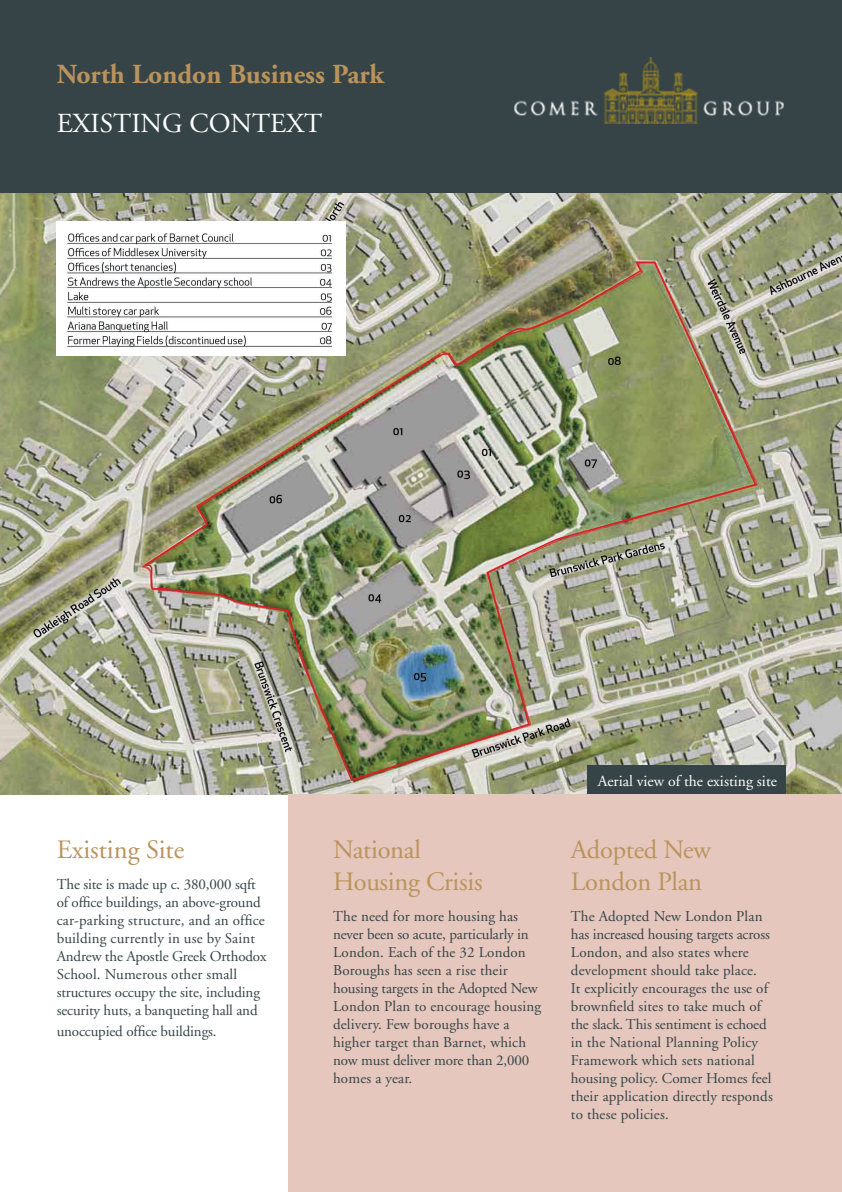
<style>
.page{position:relative;width:842px;height:1192px;background:#fff}
.page>*{position:absolute;margin:0;border:0;box-sizing:border-box;transform-origin:0 0}
.t1{font:700 27.5px "Adobe Garamond";color:#ba935c}
.t2{font:27.5px "Adobe Garamond";color:#fff}
.t3{font:26.5px/31.8px "Adobe Garamond";letter-spacing:-.01em;color:#ba935c}
.t4{font:15.65px "Adobe Garamond";color:#fff}
.t5{font:15px/18px "Adobe Garamond";letter-spacing:.01em;color:#364447}
.t6{font:15px/18px "Adobe Garamond";letter-spacing:-.01em;color:#364447}
</style>
<div class="page">
<img style="left:0;top:193px;width:842px;height:601px">
<div style="left:288px;top:794px;width:554px;height:398px;background:#e5c7bd"></div>
<div style="left:0;top:0;width:842px;height:193px;background:#364447"></div>
<img style="left:514px;top:58px;width:270px;height:66px">
<div style="left:587px;top:766px;width:198px;height:28px;background:#364447"></div>
<img style="left:57px;top:221px;width:289px;height:135px">
<img style="left:137px;top:261px;width:620px;height:520px">
<h1 class="t1" style="left:57px;top:59px;width:329px">North London Business Park</h1>
<h1 class="t2" style="left:57px;top:109px;width:267px">EXISTING CONTEXT</h1>
<h2 class="t3" style="left:57px;top:835px;width:129px">Existing Site</h2>
<p class="t6" style="left:57px;top:876px;width:211px">The site is made up c. 380,000 sqft of office buildings, an above-ground car-parking structure, and an office building currently in use by Saint Andrew the Apostle Greek Orthodox School. Numerous other small structures occupy the site, including security huts, a banqueting hall and</p>
<p class="t6" style="left:57px;top:1023px;width:161px">unoccupied office buildings.</p>
<h2 class="t3" style="left:333px;top:835px;width:151px">National<br>Housing Crisis</h2>
<p class="t5" style="left:333px;top:908px;width:210px">The need for more housing has never been so acute, particularly in<br>London. Each of the 32 London<br>Boroughs has seen a rise their housing targets in the Adopted New<br>London Plan to encourage housing delivery. Few boroughs have a higher target than Barnet, which now must deliver more than 2,000 homes a year.</p>
<p class="t4" style="left:598px;top:772px;width:181px">Aerial view of the existing site</p>
<h2 class="t3" style="left:571px;top:835px;width:142px">Adopted New<br>London Plan</h2>
<p class="t5" style="left:571px;top:908px;width:203px">The Adopted New London Plan has increased housing targets across<br>London, and also states where development should take place.<br>It explicitly encourages the use of brownfield sites to take much of the slack. This sentiment is echoed in the National Planning Policy<br>Framework which sets national housing policy. Comer Homes feel their application directly responds to these policies.</p>
</div>
